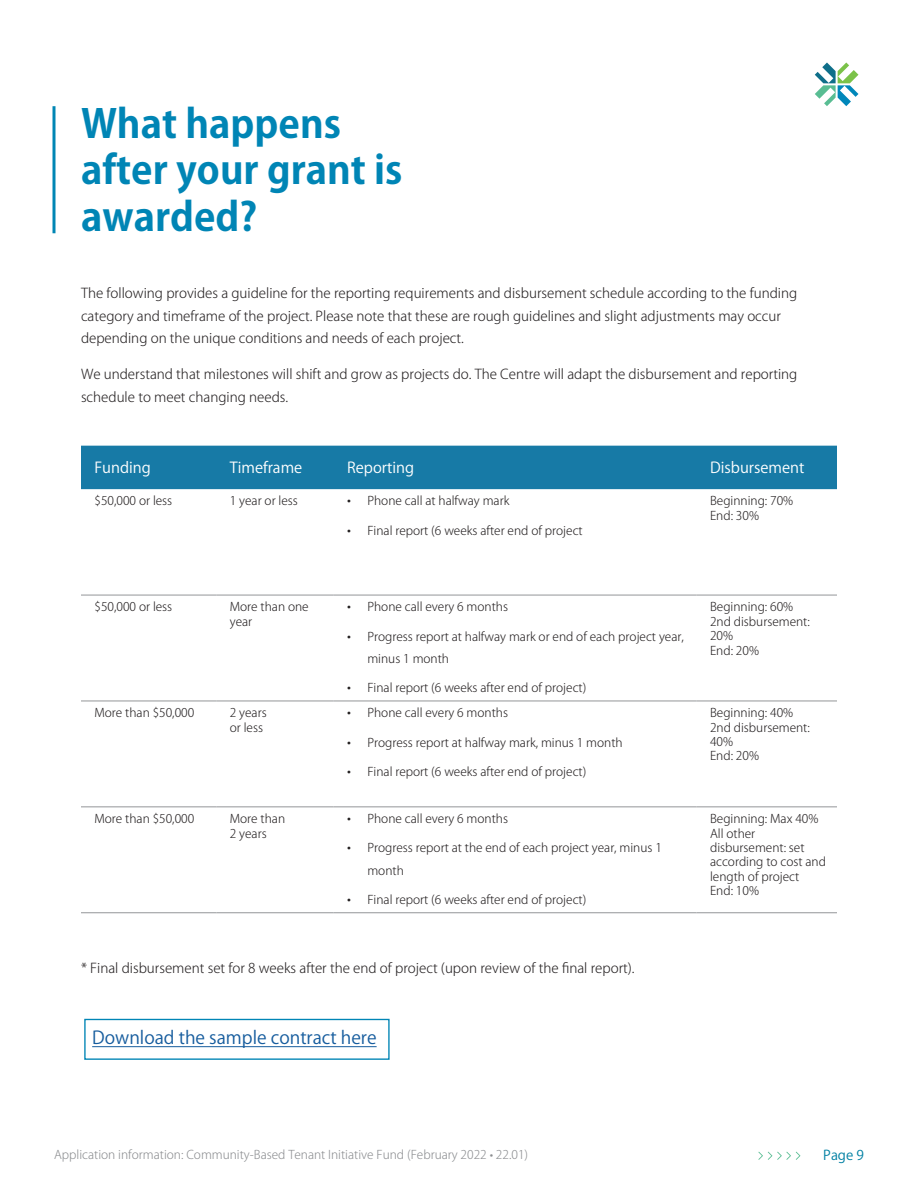
<style>
.page{position:relative;width:918px;height:1188px;background:#fff}
.page>*{position:absolute;margin:0;border:0;box-sizing:border-box;transform-origin:0 0}
.t1{font:700 39px/46.8px "Koz Go Pro";color:#0085b5}
.t2{font:17.7px "Koz Go Pro";color:#175d9e}
.t3{font:15px "Koz Go Pro";color:#fff}
.Paragraph_body_text{font:300 13.5px/22.5px "Koz Go Pro";color:#231f20}
.t4{font:13.5px "Koz Go Pro";color:#0080a3}
.t5{font:300 12px/14.4px "Koz Go Pro";color:#231f20}
.t6{font:300 12px "Koz Go Pro";color:#8b8d90}
.s1{font-size:13.5px}
</style>
<div class="page">
<svg style="left:815px;top:63px;width:43px;height:43px"></svg>
<svg style="left:758px;top:1152px;width:42px;height:8px"></svg>
<div style="left:81px;top:446px;width:756px;height:43px;background:#177aa6"></div>
<hr style="left:81px;top:595px;width:135px;height:1px;background:#939598">
<hr style="left:216px;top:595px;width:118px;height:1px;background:#939598">
<hr style="left:334px;top:595px;width:363px;height:1px;background:#939598">
<hr style="left:697px;top:595px;width:140px;height:1px;background:#939598">
<hr style="left:81px;top:701px;width:135px;height:1px;background:#939598">
<hr style="left:216px;top:701px;width:118px;height:1px;background:#939598">
<hr style="left:334px;top:701px;width:363px;height:1px;background:#939598">
<hr style="left:697px;top:701px;width:140px;height:1px;background:#939598">
<hr style="left:81px;top:807px;width:135px;height:1px;background:#939598">
<hr style="left:216px;top:807px;width:118px;height:1px;background:#939598">
<hr style="left:334px;top:807px;width:363px;height:1px;background:#939598">
<hr style="left:697px;top:807px;width:140px;height:1px;background:#939598">
<hr style="left:81px;top:913px;width:135px;height:1px;background:#939598">
<hr style="left:216px;top:913px;width:118px;height:1px;background:#939598">
<hr style="left:334px;top:913px;width:363px;height:1px;background:#939598">
<hr style="left:697px;top:913px;width:140px;height:1px;background:#939598">
<svg style="left:52px;top:106px;width:4px;height:127px"></svg>
<hr style="left:92px;top:1046px;width:285px;height:1px;background:#175d9e">
<div style="left:84px;top:1019px;width:306px;height:41px;border:1px solid #0085b5"></div>
<p class="t1" style="left:81px;top:102px;width:323px">What happens after your grant is awarded?</p>
<p class="Paragraph_body_text" style="left:81px;top:282px;width:718px">The following provides a guideline for the reporting requirements and disbursement schedule according to the funding category and timeframe of the project. Please note that these are rough guidelines and slight adjustments may occur depending on the unique conditions and needs of each project.</p>
<p class="Paragraph_body_text" style="left:81px;top:363px;width:718px">We understand that milestones will shift and grow as projects do. The Centre will adapt the disbursement and reporting schedule to meet changing needs.</p>
<p class="t3" style="left:94px;top:458px;width:58px">Funding</p>
<p class="t3" style="left:230px;top:458px;width:74px">Timeframe</p>
<p class="t3" style="left:347px;top:458px;width:68px">Reporting</p>
<p class="t3" style="left:710px;top:458px;width:96px">Disbursement</p>
<p class="t5" style="left:94px;top:494px;width:79px">$50,000 or less</p>
<p class="t5" style="left:230px;top:494px;width:70px">1 year or less</p>
<p class="t5" style="left:347px;top:494px;width:164px"><span class="s1">•</span> Phone call at halfway mark</p>
<p class="t5" style="left:347px;top:523px;width:237px"><span class="s1">•</span> Final report (6 weeks after end of project</p>
<p class="t5" style="left:710px;top:494px;width:85px">Beginning: 70%</p>
<p class="t5" style="left:710px;top:508px;width:50px">End: 30%</p>
<p class="t5" style="left:94px;top:600px;width:79px">$50,000 or less</p>
<p class="t5" style="left:230px;top:600px;width:80px">More than one year</p>
<p class="t5" style="left:347px;top:600px;width:162px"><span class="s1">•</span> Phone call every 6 months</p>
<p class="t5" style="left:367px;top:625px;width:318px;line-height:22.5px;text-indent:-20px"><span class="s1">•</span> Progress report at halfway mark or end of each project year, minus 1 month</p>
<p class="t5" style="left:347px;top:681px;width:241px"><span class="s1">•</span> Final report (6 weeks after end of project)</p>
<p class="t5" style="left:710px;top:600px;width:85px">Beginning: 60%</p>
<p class="t5" style="left:710px;top:614px;width:101px">2nd disbursement:<br>20%</p>
<p class="t5" style="left:710px;top:643px;width:50px">End: 20%</p>
<p class="t5" style="left:94px;top:706px;width:101px">More than $50,000</p>
<p class="t5" style="left:230px;top:706px;width:38px">2 years</p>
<p class="t5" style="left:230px;top:720px;width:35px">or less</p>
<p class="t5" style="left:347px;top:706px;width:162px"><span class="s1">•</span> Phone call every 6 months</p>
<p class="t5" style="left:347px;top:735px;width:277px"><span class="s1">•</span> Progress report at halfway mark, minus 1 month</p>
<p class="t5" style="left:347px;top:764px;width:241px"><span class="s1">•</span> Final report (6 weeks after end of project)</p>
<p class="t5" style="left:710px;top:706px;width:85px">Beginning: 40%</p>
<p class="t5" style="left:710px;top:720px;width:101px">2nd disbursement:<br>40%</p>
<p class="t5" style="left:710px;top:749px;width:50px">End: 20%</p>
<p class="t5" style="left:94px;top:812px;width:101px">More than $50,000</p>
<p class="t5" style="left:230px;top:812px;width:57px">More than</p>
<p class="t5" style="left:230px;top:826px;width:38px">2 years</p>
<p class="t5" style="left:347px;top:812px;width:162px"><span class="s1">•</span> Phone call every 6 months</p>
<p class="t5" style="left:367px;top:837px;width:296px;line-height:22.5px;text-indent:-20px"><span class="s1">•</span> Progress report at the end of each project year, minus 1 month</p>
<p class="t5" style="left:347px;top:893px;width:241px"><span class="s1">•</span> Final report (6 weeks after end of project)</p>
<p class="t5" style="left:710px;top:812px;width:110px">Beginning: Max 40%</p>
<p class="t5" style="left:710px;top:826px;width:117px">All other disbursement: set according to cost and length of project</p>
<p class="t5" style="left:710px;top:884px;width:50px">End: 10%</p>
<p class="Paragraph_body_text" style="left:81px;top:957px;width:555px">* Final disbursement set for 8 weeks after the end of project (upon review of the final report).</p>
<p class="t2" style="left:92px;top:1026px;width:286px">Download the sample contract here</p>
<p class="t6" style="left:54px;top:1147px;width:476px">Application information: Community-Based Tenant Initiative Fund (February 2022 • 22.01)</p>
<p class="t4" style="left:823px;top:1146px;width:42px">Page 9</p>
</div>
